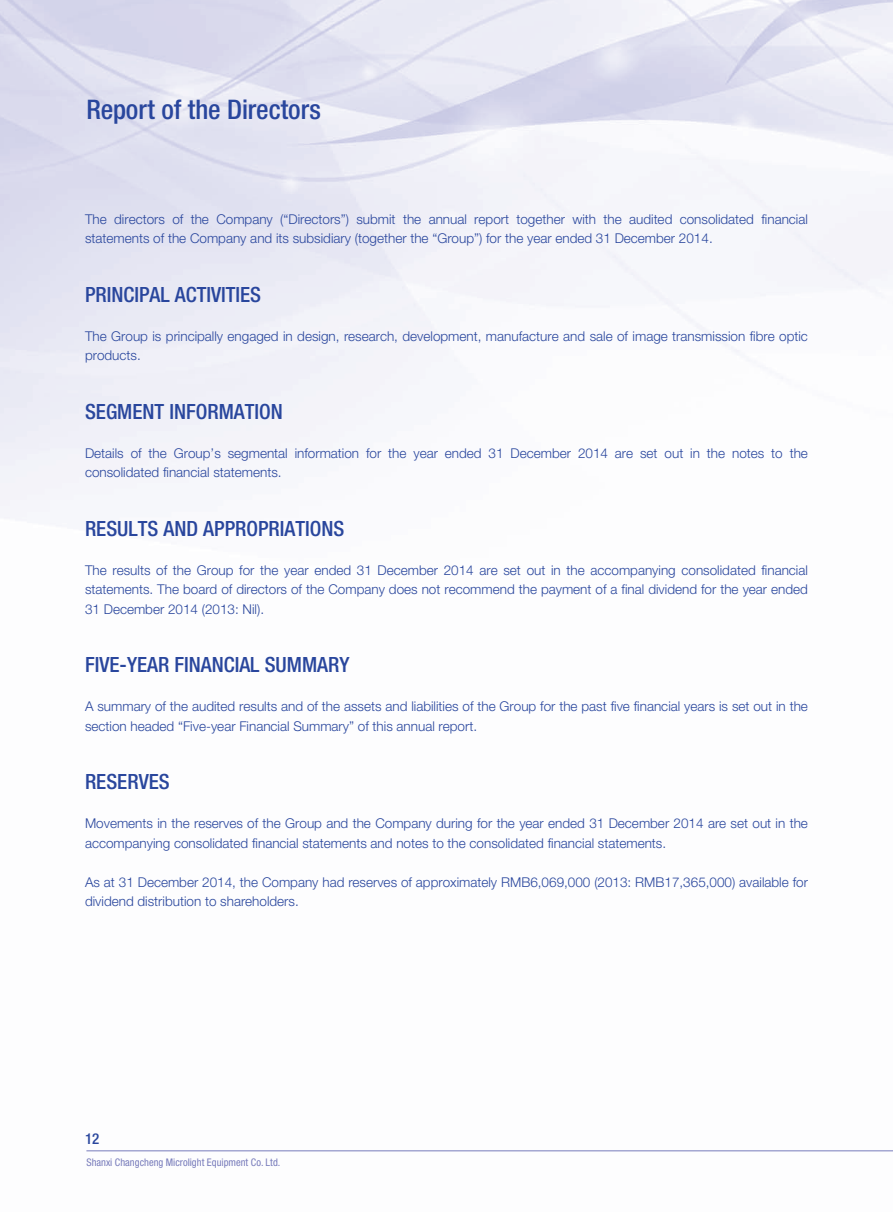
<style>
.page{position:relative;width:893px;height:1212px;background:#fff}
.page>*{position:absolute;margin:0;border:0;box-sizing:border-box;transform-origin:0 0}
.t1{font:500 condensed 27px "Helvetica Neue LT Std";color:#29469d}
.t2{font:500 condensed 21px "Helvetica Neue LT Std";color:#29469d}
.t3{font:500 condensed 15px "Helvetica Neue LT Std";color:#29469d}
.t4{font:300 13.5px/19.5px "Helvetica Neue LT Std";color:#29469d}
.t5{font:condensed 10.5px "Helvetica Neue LT Std";color:#787cbb}
</style>
<div class="page">
<hr style="left:86px;top:1150px;width:807px;height:1px;background:#787cbb">
<h1 class="t1" style="left:86px;top:99px;width:236px">Report of the Directors</h1>
<p class="t4" style="left:85px;top:211px;width:724px">The directors of the Company (“Directors”) submit the annual report together with the audited consolidated financial statements of the Company and its subsidiary (together the “Group”) for the year ended 31 December 2014.</p>
<h2 class="t2" style="left:85px;top:287px;width:178px">PRINCIPAL ACTIVITIES</h2>
<p class="t4" style="left:85px;top:328px;width:724px">The Group is principally engaged in design, research, development, manufacture and sale of image transmission fibre optic products.</p>
<h2 class="t2" style="left:85px;top:404px;width:199px">SEGMENT INFORMATION</h2>
<p class="t4" style="left:85px;top:445px;width:724px">Details of the Group’s segmental information for the year ended 31 December 2014 are set out in the notes to the consolidated financial statements.</p>
<h2 class="t2" style="left:85px;top:521px;width:261px">RESULTS AND APPROPRIATIONS</h2>
<p class="t4" style="left:85px;top:562px;width:724px;text-align:justify">The results of the Group for the year ended 31 December 2014 are set out in the accompanying consolidated financial statements. The board of directors of the Company does not recommend the payment of a final dividend for the year ended 31 December 2014 (2013: Nil).</p>
<h2 class="t2" style="left:85px;top:657px;width:266px">FIVE-YEAR FINANCIAL SUMMARY</h2>
<p class="t4" style="left:85px;top:698px;width:724px">A summary of the audited results and of the assets and liabilities of the Group for the past five financial years is set out in the section headed “Five-year Financial Summary” of this annual report.</p>
<h2 class="t2" style="left:85px;top:774px;width:86px">RESERVES</h2>
<p class="t4" style="left:85px;top:815px;width:724px">Movements in the reserves of the Group and the Company during for the year ended 31 December 2014 are set out in the accompanying consolidated financial statements and notes to the consolidated financial statements.</p>
<p class="t4" style="left:85px;top:874px;width:724px">As at 31 December 2014, the Company had reserves of approximately RMB6,069,000 (2013: RMB17,365,000) available for dividend distribution to shareholders.</p>
<p class="t3" style="left:85px;top:1133px;width:16px">12</p>
<p class="t5" style="left:86px;top:1159px;width:195px">Shanxi Changcheng Microlight Equipment Co. Ltd.</p>
</div>
